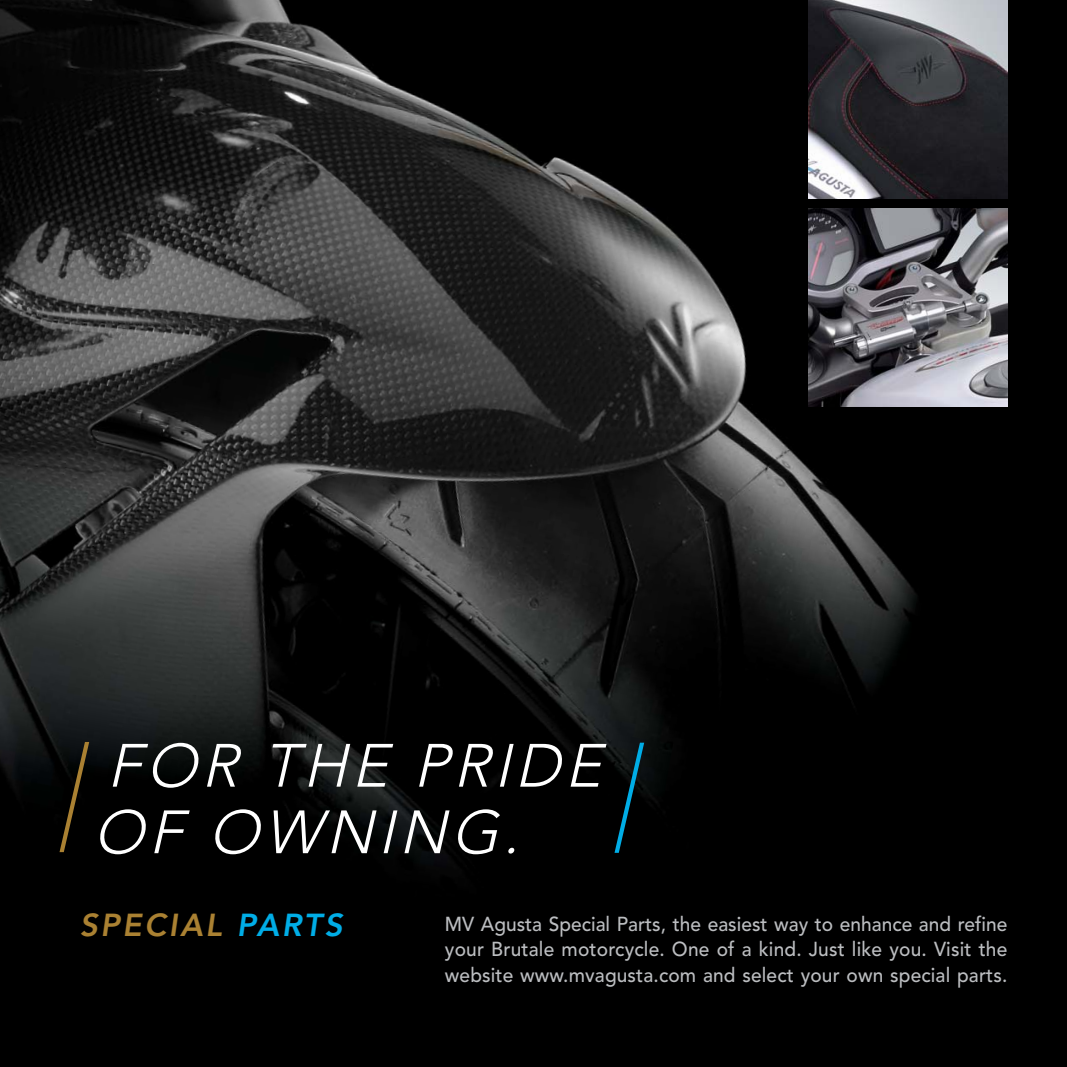
<style>
.page{position:relative;width:1067px;height:1067px;background:#fff}
.page>*{position:absolute;margin:0;border:0;box-sizing:border-box;transform-origin:0 0}
.t1{font:italic 300 60.38px/66.5px "Avenir LT Std";letter-spacing:.085em;color:#fff}
.t2{font:italic 800 31.5px "Avenir LT Std";letter-spacing:.085em;color:#aa8132}
.t3{font:500 20.12px/25.4px "Avenir LT Std";letter-spacing:.01em;color:#bbbdc0;text-align:justify;scale:.95 1}
.s1{color:#00ade6}
</style>
<div class="page">
<img style="left:0;top:0;width:1067px;height:1067px">
<svg style="left:60px;top:742px;width:29px;height:110px;background:#1a150a"></svg>
<svg style="left:614px;top:742px;width:30px;height:110px;background:#041e26"></svg>
<img style="left:809px;top:208px;width:198px;height:199px">
<img style="left:809px;top:0;width:198px;height:198px">
<h1 class="t1" style="left:93px;top:732px;width:509px">FOR THE PRIDE<br>OF OWNING.</h1>
<h2 class="t2" style="left:80px;top:906px;width:264px">SPECIAL <span class="s1">PARTS</span></h2>
<p class="t3" style="left:445px;top:913px;width:593px">MV Agusta Special Parts, the easiest way to enhance and refine your Brutale motorcycle. One of a kind. Just like you. Visit the website www.mvagusta.com and select your own special parts.</p>
</div>
